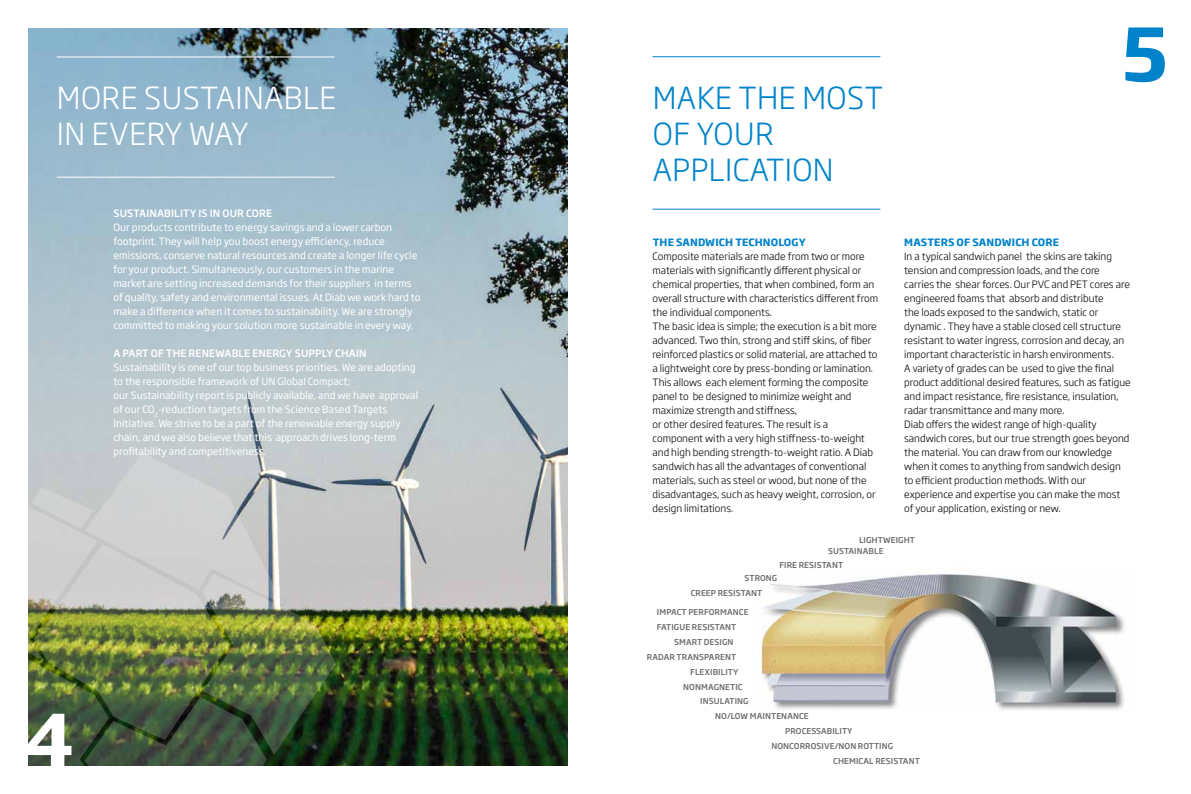
<style>
.page{position:relative;width:1191px;height:794px;background:#fff}
.page>*{position:absolute;margin:0;border:0;box-sizing:border-box;transform-origin:0 0}
.t1{font:700 72px "Soho Gothic Std";color:#0083ca}
.t2{font:700 72px "Soho Gothic Std";color:#fff}
.t3{font:300 30px/36px "Soho Gothic Std";letter-spacing:.015em;color:#0083ca}
.t4{font:300 30px/36px "Soho Gothic Std";letter-spacing:.015em;color:#fff}
.t5{font:300 10px/14px "Soho Gothic Std";color:#000}
.t6{font:10px/14px "Soho Gothic Std";color:#fff}
.t7{font:500 10px "Soho Gothic Std";letter-spacing:.015em;color:#fff}
.t8{font:700 10px "Soho Gothic Std";letter-spacing:.015em;color:#0083ca}
.t9{font:500 8px/15.2px "Soho Gothic Std";letter-spacing:.015em;color:#6d6e71}
</style>
<div class="page">
<img style="left:28px;top:28px;width:539px;height:737px">
<hr style="left:57px;top:57px;width:277px;height:1px;background:#fff">
<hr style="left:57px;top:177px;width:277px;height:1px;background:#fff">
<hr style="left:653px;top:56px;width:227px;height:1px;background:#0083ca">
<hr style="left:653px;top:209px;width:227px;height:1px;background:#0083ca">
<img style="left:761px;top:574px;width:364px;height:136px">
<img style="left:28px;top:453px;width:308px;height:313px">
<h2 class="t4" style="left:57px;top:80px;width:281px">MORE SUSTAINABLE<br>IN EVERY WAY</h2>
<h2 class="t3" style="left:653px;top:80px;width:232px">MAKE THE MOST<br>OF YOUR<br>APPLICATION</h2>
<p class="t7" style="left:113px;top:207px;width:160px">SUSTAINABILITY IS IN OUR CORE</p>
<p class="t6" style="left:113px;top:221px;width:309px">Our products contribute to energy savings and a lower carbon footprint. They will help you boost energy efficiency, reduce emissions, conserve natural resources and create a longer life cycle for your product. Simultaneously, our customers in the marine market are setting increased demands for their suppliers in terms of quality, safety and environmental issues. At Diab we work hard to make a difference when it comes to sustainability. We are strongly committed to making your solution more sustainable in every way.</p>
<p class="t7" style="left:113px;top:347px;width:255px">A PART OF THE RENEWABLE ENERGY SUPPLY CHAIN</p>
<p class="t6" style="left:113px;top:361px;width:306px">Sustainability is one of our top business priorities. We are adopting to the responsible framework of UN Global Compact;<br>our Sustainability report is publicly available, and we have approval of our CO<sub>2</sub>-reduction targets from the Science Based Targets Initiative. We strive to be a part of the renewable energy supply chain, and we also believe that this approach drives long-term profitability and competitiveness.</p>
<p class="t8" style="left:652px;top:236px;width:155px">THE SANDWICH TECHNOLOGY</p>
<p class="t5" style="left:652px;top:249px;width:227px">Composite materials are made from two or more materials with significantly different physical or chemical properties, that when combined, form an overall structure with characteristics different from the individual components.<br>The basic idea is simple; the execution is a bit more advanced. Two thin, strong and stiff skins, of fiber reinforced plastics or solid material, are attached to a lightweight core by press-bonding or lamination.<br>This allows each element forming the composite panel to be designed to minimize weight and maximize strength and stiffness,<br>or other desired features. The result is a component with a very high stiffness-to-weight and high bending strength-to-weight ratio. A Diab sandwich has all the advantages of conventional materials, such as steel or wood, but none of the disadvantages, such as heavy weight, corrosion, or design limitations.</p>
<h1 class="t1" style="left:1122px;top:7px;width:48px">5</h1>
<p class="t8" style="left:904px;top:236px;width:156px">MASTERS OF SANDWICH CORE</p>
<p class="t5" style="left:904px;top:249px;width:228px">In a typical sandwich panel the skins are taking tension and compression loads, and the core carries the shear forces. Our PVC and PET cores are engineered foams that absorb and distribute<br>the loads exposed to the sandwich, static or dynamic . They have a stable closed cell structure resistant to water ingress, corrosion and decay, an important characteristic in harsh environments.<br>A variety of grades can be used to give the final product additional desired features, such as fatigue and impact resistance, fire resistance, insulation, radar transmittance and many more.<br>Diab offers the widest range of high-quality sandwich cores, but our true strength goes beyond the material. You can draw from our knowledge when it comes to anything from sandwich design to efficient production methods. With our experience and expertise you can make the most of your application, existing or new.</p>
<p class="t9" style="left:859px;top:532px;width:57px">LIGHTWEIGHT</p>
<h1 class="t2" style="left:23px;top:693px;width:53px">4</h1>
<p class="t9" style="left:779px;top:545px;width:106px;line-height:13.2px;text-indent:49px">SUSTAINABLE<br>FIRE RESISTANT</p>
<p class="t9" style="left:690px;top:570px;width:88px;text-indent:54px">STRONG<br>CREEP RESISTANT</p>
<p class="t9" style="left:657px;top:619px;width:81px">FATIGUE RESISTANT</p>
<p class="t9" style="left:647px;top:649px;width:91px">RADAR TRANSPARENT</p>
<p class="t9" style="left:683px;top:679px;width:61px">NONMAGNETIC</p>
<p class="t9" style="left:715px;top:709px;width:95px">NO/LOW MAINTENANCE</p>
<p class="t9" style="left:833px;top:739px;width:88px;line-height:14.9px;text-indent:-62px">NONCORROSIVE/NON ROTTING<br>CHEMICAL RESISTANT</p>
<p class="t9" style="left:657px;top:604px;width:93px">IMPACT PERFORMANCE</p>
<p class="t9" style="left:674px;top:634px;width:61px">SMART DESIGN</p>
<p class="t9" style="left:690px;top:664px;width:50px">FLEXIBILITY</p>
<p class="t9" style="left:700px;top:694px;width:50px">INSULATING</p>
<p class="t9" style="left:785px;top:724px;width:69px">PROCESSABILITY</p>
</div>
